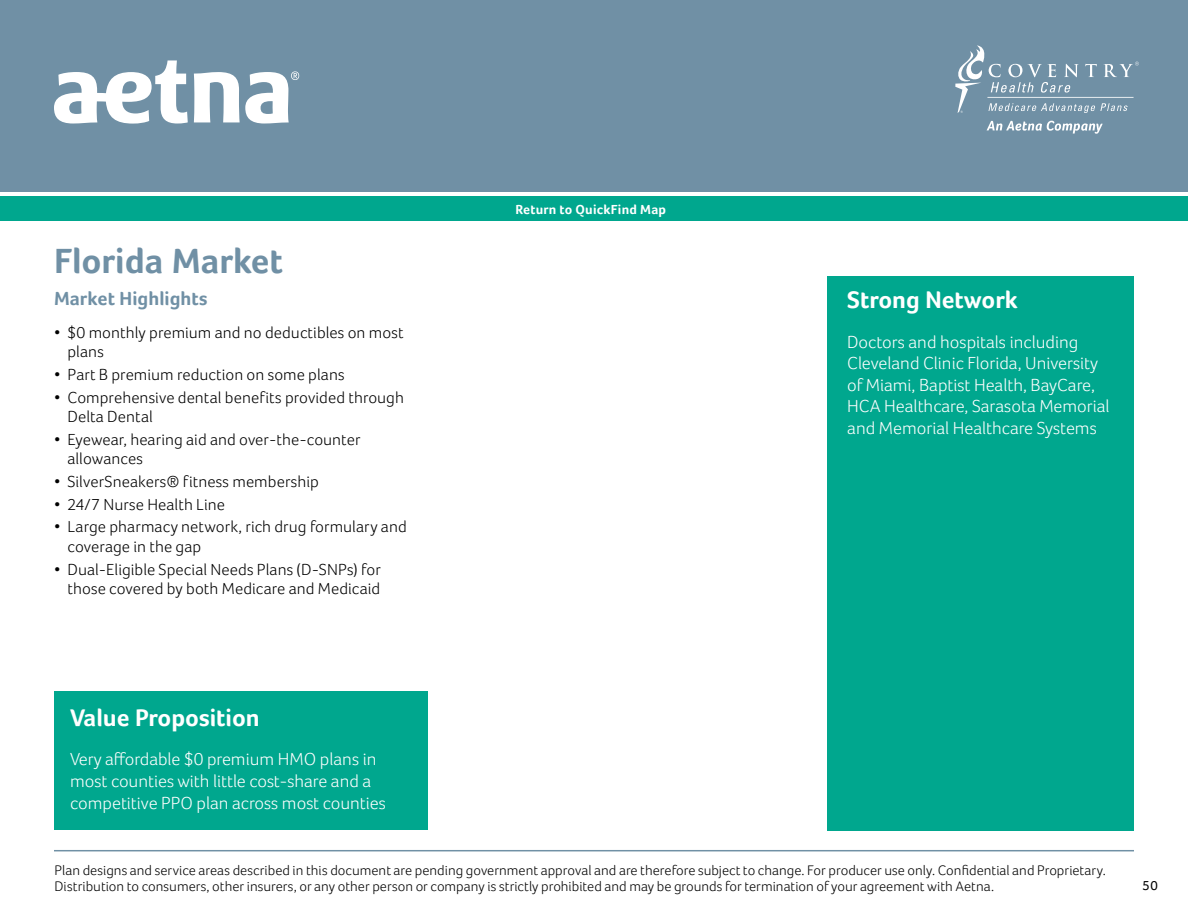
<style>
.page{position:relative;width:1188px;height:918px;background:#fff}
.page>*{position:absolute;margin:0;border:0;box-sizing:border-box;transform-origin:0 0}
.t1{font:700 36px "Foco";color:#7090a5}
.t2{font:700 24.75px "Foco";color:#fff}
.t3{font:700 19.5px "Foco";color:#7090a5}
.t4{font:300 18px/21.6px "Foco";color:#fff}
.t5{font:300 16.5px/19.5px "Foco";letter-spacing:.005em;color:#000}
.t6{font:300 14.25px/16.5px "Foco";color:#000}
.t7{font:700 13.5px "Foco";letter-spacing:.015em;color:#fff}
.t8{font:13.5px "Foco";color:#000}
</style>
<div class="page">
<div style="left:0;top:0;width:1188px;height:192px;background:#7090a5"></div>
<svg style="left:54px;top:60px;width:245px;height:64px"></svg>
<svg style="left:987px;top:121px;width:116px;height:13px"></svg>
<svg style="left:955px;top:45px;width:184px;height:68px"></svg>
<hr style="left:54px;top:850px;width:1080px;height:1px;background:#7090a5">
<div style="left:0;top:196px;width:1188px;height:25px;background:#00a78e"></div>
<div style="left:827px;top:276px;width:307px;height:554px;background:#00a78e"></div>
<div style="left:54px;top:691px;width:373px;height:139px;background:#00a78e"></div>
<h1 class="t1" style="left:54px;top:239px;width:230px">Florida Market</h1>
<p class="t3" style="left:54px;top:286px;width:155px">Market Highlights</p>
<p class="t5" style="left:67px;top:322px;width:338px;text-indent:-13px">• $0 monthly premium and no deductibles on most plans</p>
<p class="t5" style="left:54px;top:364px;width:292px">• Part B premium reduction on some plans</p>
<p class="t5" style="left:67px;top:387px;width:338px;text-indent:-13px">• Comprehensive dental benefits provided through<br>Delta Dental</p>
<p class="t5" style="left:67px;top:429px;width:294px;text-indent:-13px">• Eyewear, hearing aid and over-the-counter allowances</p>
<p class="t5" style="left:54px;top:472px;width:266px">• SilverSneakers® fitness membership</p>
<p class="t5" style="left:54px;top:494px;width:173px">• 24/7 Nurse Health Line</p>
<p class="t5" style="left:67px;top:517px;width:341px;text-indent:-13px">• Large pharmacy network, rich drug formulary and coverage in the gap</p>
<p class="t5" style="left:54px;top:559px;width:328px;text-align:right">• Dual-Eligible Special Needs Plans (D-SNPs) for those covered by both Medicare and Medicaid</p>
<p class="t7" style="left:515px;top:201px;width:152px">Return to QuickFind Map</p>
<h2 class="t2" style="left:847px;top:285px;width:172px">Strong Network</h2>
<p class="t4" style="left:847px;top:331px;width:264px">Doctors and hospitals including Cleveland Clinic Florida, University of Miami, Baptist Health, BayCare, HCA Healthcare, Sarasota Memorial and Memorial Healthcare Systems</p>
<h2 class="t2" style="left:70px;top:703px;width:191px">Value Proposition</h2>
<p class="t4" style="left:70px;top:748px;width:317px">Very affordable $0 premium HMO plans in most counties with little cost-share and a competitive PPO plan across most counties</p>
<p class="t6" style="left:55px;top:861px;width:1053px">Plan designs and service areas described in this document are pending government approval and are therefore subject to change. For producer use only. Confidential and Proprietary.<br>Distribution to consumers, other insurers, or any other person or company is strictly prohibited and may be grounds for termination of your agreement with Aetna.</p>
<p class="t8" style="left:1143px;top:878px;width:17px">50</p>
</div>
